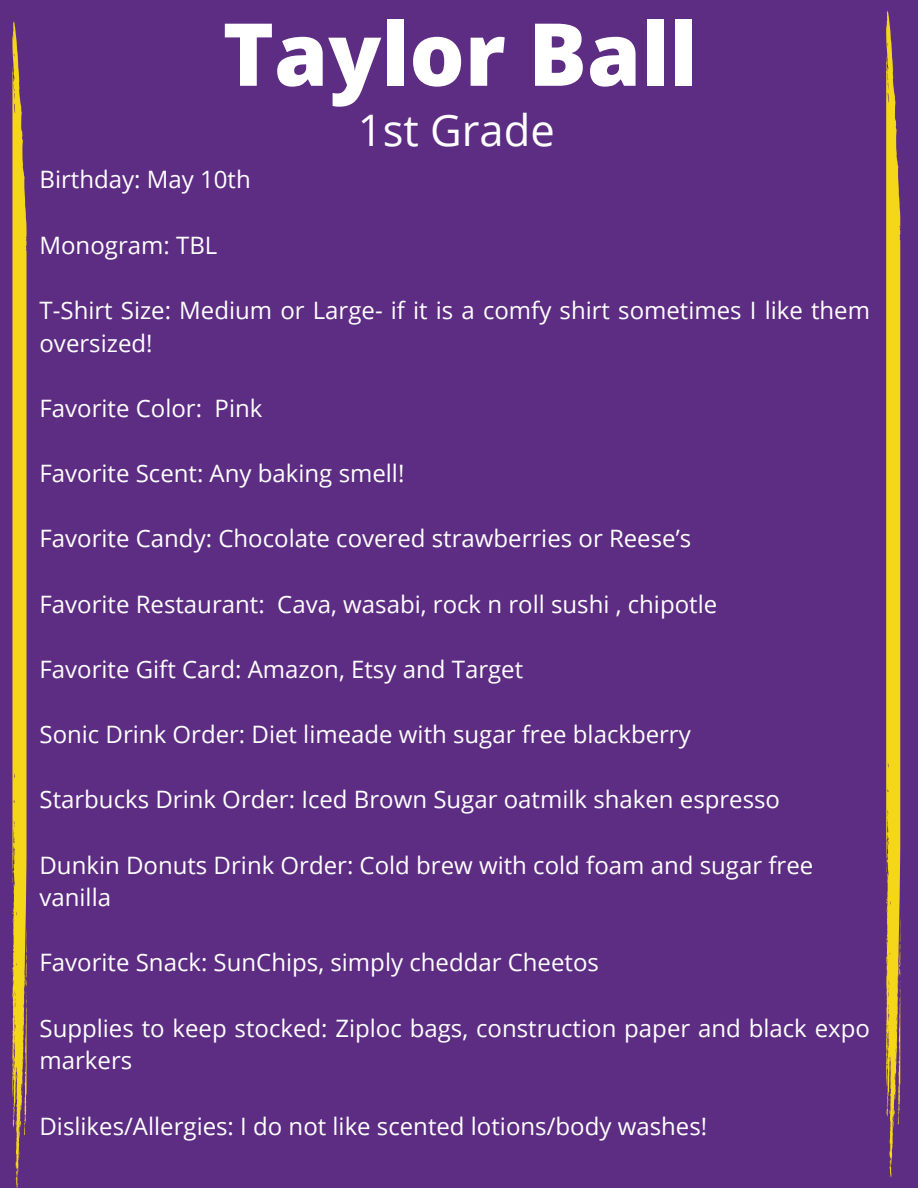
<style>
.page{position:relative;width:918px;height:1188px;background:#5d2c83}
.page>*{position:absolute;margin:0;border:0;box-sizing:border-box;transform-origin:0 0}
.t1{font:800 87px "Open Sans";color:#fff}
.t2{font:43.5px "Open Sans";color:#fff}
.t3{font:24px/32.7px "Open Sans";color:#fff}
</style>
<div class="page">
<svg style="left:12px;top:21px;width:15px;height:1167px;background:#d2b12f"></svg>
<svg style="left:886px;top:11px;width:15px;height:1166px;background:#d2b12f"></svg>
<p class="t1" style="left:223px;top:-7px;width:476px">Taylor Ball</p>
<h1 class="t2" style="left:358px;top:99px;width:198px">1st Grade</h1>
<h2 class="t3" style="left:40px;top:163px;width:213px">Birthday: May 10th</h2>
<p class="t3" style="left:40px;top:228px;width:179px">Monogram: TBL</p>
<p class="t3" style="left:40px;top:293px;width:832px">T-Shirt Size: Medium or Large- if it is a comfy shirt sometimes I like them oversized!</p>
<p class="t3" style="left:40px;top:391px;width:224px">Favorite Color: Pink</p>
<p class="t3" style="left:40px;top:456px;width:366px">Favorite Scent: Any baking smell!</p>
<p class="t3" style="left:40px;top:522px;width:653px">Favorite Candy: Chocolate covered strawberries or Reese’s</p>
<p class="t3" style="left:40px;top:587px;width:679px">Favorite Restaurant: Cava, wasabi, rock n roll sushi , chipotle</p>
<p class="t3" style="left:40px;top:652px;width:485px">Favorite Gift Card: Amazon, Etsy and Target</p>
<p class="t3" style="left:40px;top:717px;width:653px">Sonic Drink Order: Diet limeade with sugar free blackberry</p>
<p class="t3" style="left:40px;top:783px;width:742px">Starbucks Drink Order: Iced Brown Sugar oatmilk shaken espresso</p>
<p class="t3" style="left:40px;top:848px;width:775px">Dunkin Donuts Drink Order: Cold brew with cold foam and sugar free vanilla</p>
<p class="t3" style="left:40px;top:946px;width:561px">Favorite Snack: SunChips, simply cheddar Cheetos</p>
<p class="t3" style="left:40px;top:1011px;width:832px">Supplies to keep stocked: Ziploc bags, construction paper and black expo markers</p>
<p class="t3" style="left:40px;top:1109px;width:669px">Dislikes/Allergies: I do not like scented lotions/body washes!</p>
</div>
